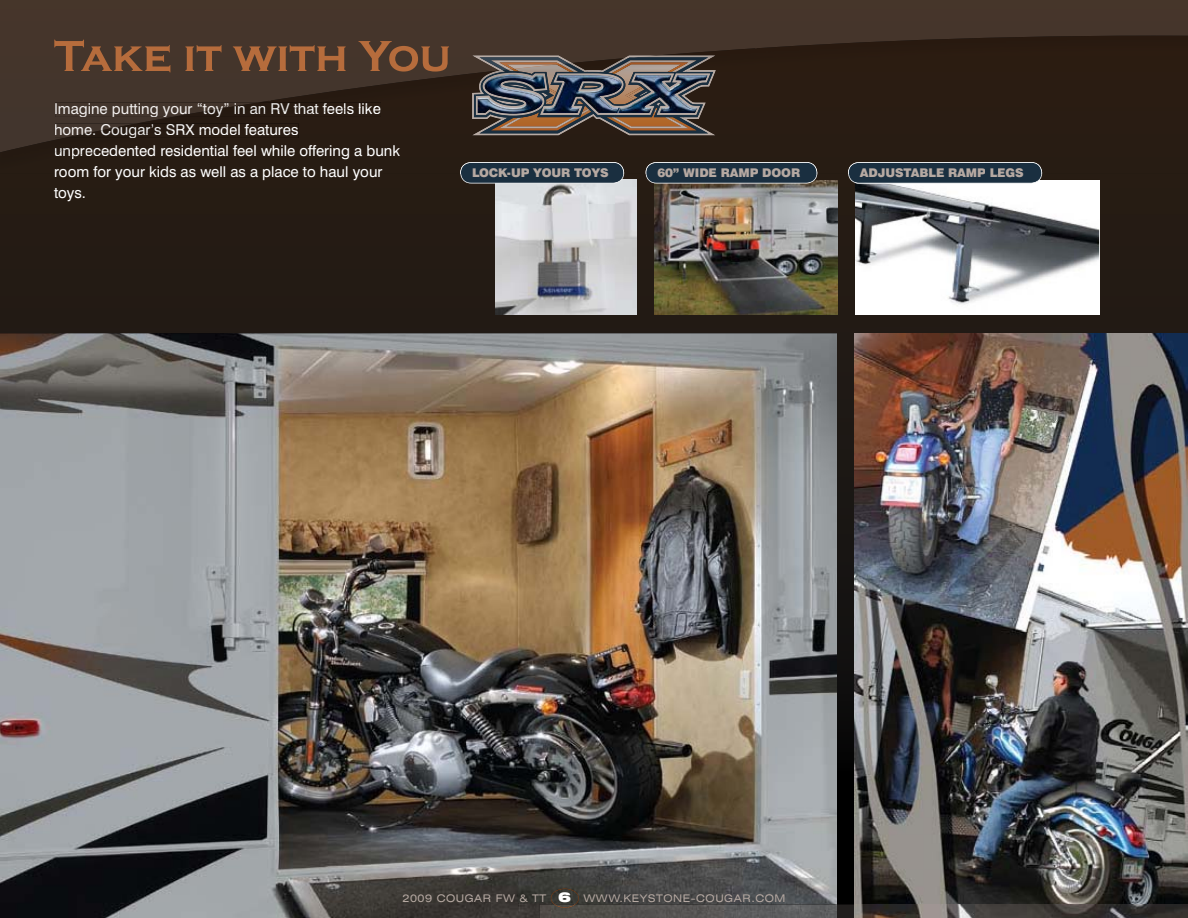
<style>
.page{position:relative;width:1188px;height:918px;background:#fff}
.page>*{position:absolute;margin:0;border:0;box-sizing:border-box;transform-origin:0 0}
.t1{font:15px/21px "Swiss 721 BT";color:#fff}
.t2{font:900 12px "Swiss 721 BT";letter-spacing:-.01em;color:#b6a9a2}
.t3{font:expanded 10.5px "Swiss 721 BT";letter-spacing:.05em;color:#b6a9a2}
.s1{color:#f2efee}
.s2{color:#eaeaea}
.s3{color:#f5f5f5}
.s4{color:#ebebeb}
.s5{color:#ededed}
.s6{color:#f0f0f0}
.s7{color:#fcfcfc}
.s8{color:#fbfbfb}
.s9{color:#fdfdfd}
.s10{color:#f8f8f8}
.s11{color:#eee}
.s12{color:#f1f1f1}
.s13{color:#fafafa}
.s14{font-weight:900;font-size:13.5px;color:#fff}
</style>
<div class="page">
<div style="left:0;top:174px;width:671px;height:159px;background:#241b14"></div>
<div style="left:671px;top:174px;width:207px;height:198px;background:#221a14"></div>
<div style="left:1042px;top:174px;width:146px;height:38px;background:#261c13"></div>
<div style="left:1085px;top:212px;width:103px;height:160px;background:#231b14"></div>
<div style="left:878px;top:315px;width:207px;height:19px;background:#221a14"></div>
<img style="left:837px;top:372px;width:18px;height:532px">
<img style="left:1187px;top:372px;width:1px;height:532px">
<div style="left:55px;top:174px;width:328px;height:6px;background:#271c13"></div>
<img style="left:0;top:333px;width:837px;height:585px">
<img style="left:855px;top:334px;width:332px;height:570px">
<img style="left:655px;top:180px;width:182px;height:135px">
<img style="left:855px;top:180px;width:244px;height:135px">
<img style="left:495px;top:180px;width:142px;height:135px">
<div style="left:0;top:51px;width:1188px;height:123px;background:#291c13"></div>
<div style="left:270px;top:103px;width:111px;height:14px;background:#291c12"></div>
<img style="left:270px;top:124px;width:29px;height:14px">
<div style="left:55px;top:145px;width:345px;height:14px;background:#281c13"></div>
<div style="left:55px;top:166px;width:328px;height:8px;background:#271c13"></div>
<svg style="left:646px;top:162px;width:171px;height:22px;background:#2e404e"></svg>
<img style="left:772px;top:168px;width:28px;height:6px">
<svg style="left:848px;top:162px;width:194px;height:22px;background:#314352"></svg>
<svg style="left:460px;top:162px;width:164px;height:22px;background:#314352"></svg>
<img style="left:574px;top:168px;width:34px;height:6px">
<img style="left:0;top:0;width:270px;height:152px">
<img style="left:269px;top:0;width:487px;height:102px">
<img style="left:755px;top:0;width:433px;height:51px">
<img style="left:472px;top:56px;width:244px;height:79px">
<img style="left:491px;top:60px;width:72px;height:10px">
<img style="left:499px;top:63px;width:61px;height:6px">
<img style="left:55px;top:103px;width:203px;height:14px">
<img style="left:55px;top:124px;width:81px;height:14px">
<img style="left:277px;top:40px;width:172px;height:32px">
<img style="left:54px;top:40px;width:223px;height:32px">
<img style="left:837px;top:904px;width:351px;height:14px">
<img style="left:855px;top:904px;width:332px;height:14px">
<svg style="left:551px;top:889px;width:28px;height:19px"></svg>
<p class="t1" style="left:54px;top:99px;width:348px"><span class="s1">Imagine putting your “toy” in a</span><span class="s2">n</span> <span class="s3">R</span><span class="s4">V</span> <span class="s5">th</span><span class="s6">at</span> f<span class="s7">ee</span><span class="s8">ls</span> l<span class="s9">ik</span>e <span class="s1">home. Coug</span><span class="s4">ar’s</span> <span class="s10">S</span><span class="s11">RX</span> m<span class="s7">od</span>el features <span class="s11">un</span><span class="s12">p</span><span class="s13">r</span><span class="s7">eced</span>ented residential feel while offering a bunk room for your kids as well as a place to haul your</p>
<p class="t1" style="left:54px;top:183px;width:34px">toys.</p>
<p class="t2" style="left:472px;top:168px;width:138px">LOCK-UP YOUR TOYS</p>
<p class="t2" style="left:657px;top:168px;width:144px">60” WIDE RAMP DOOR</p>
<p class="t2" style="left:860px;top:168px;width:165px">ADJUSTABLE RAMP LEGS</p>
<p class="t3" style="left:403px;top:894px;width:384px">2009 COUGAR FW &amp; TT <span class="s14">6</span> WWW.KEYSTONE-COUGAR.COM</p>
</div>
